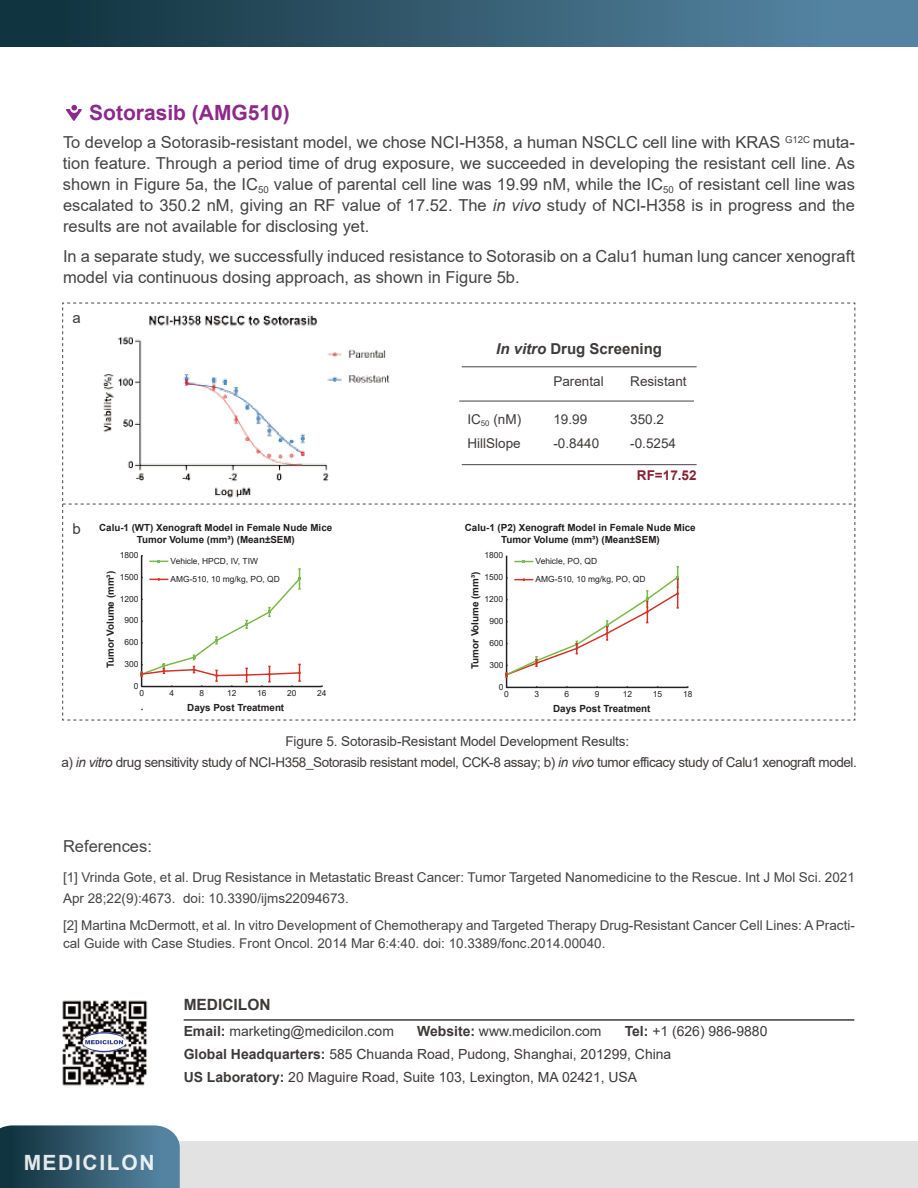
<style>
.page{position:relative;width:918px;height:1188px;background:#fff}
.page>*{position:absolute;margin:0;border:0;box-sizing:border-box;transform-origin:0 0}
.t1{font:700 21px "Arial";color:#8d298b}
.t2{font:700 21px "Arial";letter-spacing:.08em;color:#fff}
.t3{font:16.5px/21px "Arial";color:#444;text-align:justify}
.t4{font:700 15.45px "Arial";color:#3e3a39}
.t5{font:700 15px "Arial";color:#3e3a39}
.t6{font:15px "Arial";color:#3e3a39}
.t7{font:13.95px/22.8px "Arial";color:#3e3a39}
.t8{font:13.5px/21px "Arial";color:#444}
.t9{font:13.5px/21px "Arial";letter-spacing:-.03em;color:#3e3a39;text-align:center}
.t10{font:13.5px "Arial";color:#3e3a39}
.t11{font:700 13.5px "Arial";color:#871f2f}
.t12{font:700 9.9px/11.9px "Arial";color:#221f20;text-align:center}
.t13{font:700 9.75px/11.7px "Arial";color:#221f20;text-align:center}
.t14{font:8.4px/18.1px "Arial";letter-spacing:-.005em;color:#221f20}
.s1{font-style:italic}
.s2{font-weight:700}
</style>
<div class="page">
<hr style="left:184px;top:1019px;width:670px;height:2px;background:#3e3a39">
<img style="left:62px;top:1000px;width:86px;height:86px">
<svg style="left:83px;top:1032px;width:43px;height:20px"></svg>
<div style="left:0;top:0;width:918px;height:47px;background:linear-gradient(to right,#0f2f3a,#5a8aa9)"></div>
<svg style="left:66px;top:105px;width:16px;height:16px"></svg>
<div style="left:0;top:1141px;width:918px;height:47px;background:#e2e2e2"></div>
<svg style="left:0;top:1125px;width:180px;height:63px;background:#375f73"></svg>
<svg style="left:62px;top:303px;width:794px;height:418px"></svg>
<hr style="left:459px;top:401px;width:235px;height:1px;background:#444">
<hr style="left:462px;top:464px;width:235px;height:1px;background:#444">
<hr style="left:462px;top:366px;width:235px;height:1px;background:#444">
<p class="t1" style="left:89px;top:98px;width:202px">Sotorasib (AMG510)</p>
<p class="t3" style="left:63px;top:132px;width:794px">To develop a Sotorasib-resistant model, we chose NCI-H358, a human NSCLC cell line with KRAS <sup>G12C</sup> muta&shy;tion feature. Through a period time of drug exposure, we succeeded in developing the resistant cell line. As shown in Figure 5a, the IC<sub>50</sub> value of parental cell line was 19.99 nM, while the IC<sub>50</sub> of resistant cell line was escalated to 350.2 nM, giving an RF value of 17.52. The <span class="s1">in vivo</span> study of NCI-H358 is in progress and the results are not available for disclosing yet.</p>
<p class="t3" style="left:63px;top:246px;width:793px">In a separate study, we successfully induced resistance to Sotorasib on a Calu1 human lung cancer xenograft model via continuous dosing approach, as shown in Figure 5b.</p>
<p class="t6" style="left:73px;top:308px;width:10px">a</p>
<p class="t6" style="left:73px;top:518px;width:10px">b</p>
<p class="t13" style="left:99px;top:522px;width:235px">Calu-1 (WT) Xenograft Model in Female Nude Mice<br>Tumor Volume (mm³) (Mean±SEM)</p>
<p class="t14" style="left:120px;top:546px;width:20px">1800</p>
<p class="t13" style="left:105px;top:668px;width:99px;rotate:-90deg">Tumor Volume (mm³)</p>
<p class="t14" style="left:120px;top:568px;width:20px">1500</p>
<p class="t14" style="left:120px;top:590px;width:20px">1200</p>
<p class="t14" style="left:125px;top:611px;width:15px">900</p>
<p class="t14" style="left:125px;top:633px;width:15px">600</p>
<p class="t14" style="left:125px;top:655px;width:15px">300</p>
<p class="t14" style="left:171px;top:551px;width:111px">Vehicle, HPCD, IV, TIW<br>AMG-510, 10 mg/kg, PO, QD</p>
<p class="t14" style="left:134px;top:677px;width:6px">0</p>
<p class="t14" style="left:139px;top:684px;width:6px">0</p>
<p class="t14" style="left:169px;top:684px;width:6px">4</p>
<p class="t14" style="left:199px;top:684px;width:6px">8</p>
<p class="t14" style="left:227px;top:684px;width:11px">12</p>
<p class="t14" style="left:257px;top:684px;width:11px">16</p>
<p class="t14" style="left:287px;top:684px;width:11px">20</p>
<p class="t14" style="left:317px;top:684px;width:11px">24</p>
<p class="t13" style="left:187px;top:702px;width:98px">Days Post Treatment</p>
<p class="t5" style="left:496px;top:338px;width:167px"><span class="s1">In vitro</span> Drug Screening</p>
<p class="t10" style="left:553px;top:372px;width:52px">Parental</p>
<p class="t10" style="left:630px;top:372px;width:58px">Resistant</p>
<p class="t9" style="left:467px;top:409px;width:55px">IC<sub>50</sub> (nM)</p>
<p class="t9" style="left:553px;top:409px;width:35px">19.99</p>
<p class="t9" style="left:630px;top:409px;width:35px">350.2</p>
<p class="t10" style="left:467px;top:434px;width:55px">HillSlope</p>
<p class="t9" style="left:553px;top:432px;width:47px">-0.8440</p>
<p class="t9" style="left:630px;top:432px;width:47px">-0.5254</p>
<p class="t11" style="left:637px;top:466px;width:61px">RF=17.52</p>
<p class="t12" style="left:465px;top:522px;width:232px">Calu-1 (P2) Xenograft Model in Female Nude Mice<br>Tumor Volume (mm³) (Mean±SEM)</p>
<p class="t14" style="left:485px;top:546px;width:20px">1800</p>
<p class="t12" style="left:469px;top:669px;width:99px;rotate:-90deg">Tumor Volume (mm³)</p>
<p class="t14" style="left:485px;top:568px;width:20px">1500</p>
<p class="t14" style="left:485px;top:590px;width:20px">1200</p>
<p class="t14" style="left:489px;top:612px;width:16px">900</p>
<p class="t14" style="left:489px;top:634px;width:16px">600</p>
<p class="t14" style="left:489px;top:656px;width:16px">300</p>
<p class="t14" style="left:536px;top:552px;width:111px">Vehicle, PO, QD<br>AMG-510, 10 mg/kg, PO, QD</p>
<p class="t14" style="left:499px;top:678px;width:6px">0</p>
<p class="t14" style="left:504px;top:685px;width:6px">0</p>
<p class="t14" style="left:534px;top:685px;width:6px">3</p>
<p class="t14" style="left:565px;top:685px;width:6px">6</p>
<p class="t14" style="left:595px;top:685px;width:6px">9</p>
<p class="t14" style="left:623px;top:685px;width:11px">12</p>
<p class="t14" style="left:653px;top:685px;width:11px">15</p>
<p class="t14" style="left:683px;top:685px;width:11px">18</p>
<p class="t12" style="left:553px;top:703px;width:99px">Days Post Treatment</p>
<p class="t9" style="left:61px;top:731px;width:797px">Figure 5. Sotorasib-Resistant Model Development Results:<br>a) <span class="s1">in vitro</span> drug sensitivity study of NCI-H358_Sotorasib resistant model, CCK-8 assay; b) <span class="s1">in vivo</span> tumor efficacy study of Calu1 xenograft model.</p>
<p class="t3" style="left:63px;top:835px;width:90px">References:</p>
<p class="t8" style="left:63px;top:866px;width:793px">[1] Vrinda Gote, et al. Drug Resistance in Metastatic Breast Cancer: Tumor Targeted Nanomedicine to the Rescue. Int J Mol Sci. 2021<br>Apr 28;22(9):4673. doi: 10.3390/ijms22094673.</p>
<p class="t8" style="left:63px;top:916px;width:793px;line-height:18px">[2] Martina McDermott, et al. In vitro Development of Chemotherapy and Targeted Therapy Drug-Resistant Cancer Cell Lines: A Practi&shy;cal Guide with Case Studies. Front Oncol. 2014 Mar 6:4:40. doi: 10.3389/fonc.2014.00040.</p>
<p class="t2" style="left:23px;top:1147px;width:133px">MEDICILON</p>
<p class="t4" style="left:184px;top:994px;width:88px">MEDICILON</p>
<p class="t7" style="left:184px;top:1020px;width:212px"><span class="s2">Email:</span> marketing@medicilon.com</p>
<p class="t7" style="left:417px;top:1020px;width:186px"><span class="s2">Website:</span> www.medicilon.com</p>
<p class="t7" style="left:184px;top:1020px;width:585px;text-indent:441px"><span class="s2">Tel:</span> +1 (626) 986-9880<br><span class="s2">Global Headquarters:</span> 585 Chuanda Road, Pudong, Shanghai, 201299, China<br><span class="s2">US Laboratory:</span> 20 Maguire Road, Suite 103, Lexington, MA 02421, USA</p>
</div>
